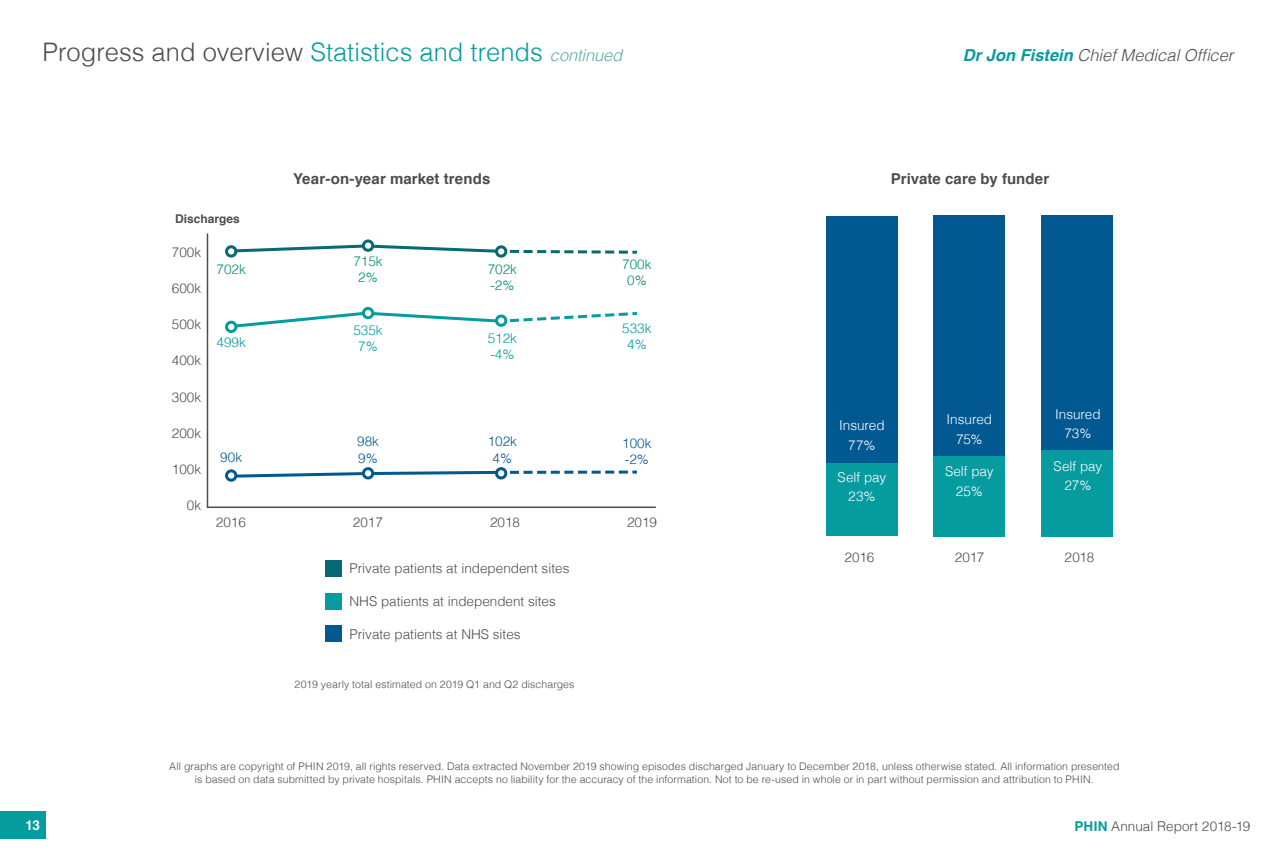
<style>
.page{position:relative;width:1276px;height:851px;background:#fff}
.page>*{position:absolute;margin:0;border:0;box-sizing:border-box;transform-origin:0 0}
.t1{font:300 25.5px "Helvetica";color:#4d4d4c}
.t2{font:italic 300 16.5px "Helvetica";color:#4d4d4c}
.t3{font:700 15px "Helvetica";letter-spacing:.005em;color:#4d4d4c}
.B{font:300 13.5px "Helvetica";color:#4d4d4c}
.B-2{font:300 13.5px/19.5px "Helvetica";color:#fff;text-align:center}
.t4{font:300 13.5px/16.2px "Helvetica";color:#008b6a;text-align:center}
.t5{font:300 13.5px/16.2px "Helvetica";color:#059b9f;text-align:center}
.t6{font:300 13.5px/16.2px "Helvetica";color:#025890}
.t7{font:700 13.5px "Helvetica";color:#fff}
.t8{font:700 12px "Helvetica";color:#4d4d4c}
.B-3{font:300 10.5px/12.6px "Helvetica";letter-spacing:.01em;color:#4d4d4c;text-align:center}
.s1{color:#059b9f}
.s2{font-style:italic;font-size:16.5px;color:#56aaae}
.s3{font-weight:700;color:#059b9f}
</style>
<div class="page">
<div style="left:1041px;top:449px;width:71px;height:87px;background:#059b9f"></div>
<div style="left:1041px;top:215px;width:71px;height:234px;background:#025890"></div>
<div style="left:933px;top:456px;width:72px;height:80px;background:#059b9f"></div>
<div style="left:933px;top:215px;width:72px;height:241px;background:#025890"></div>
<div style="left:826px;top:462px;width:71px;height:74px;background:#059b9f"></div>
<div style="left:826px;top:215px;width:71px;height:247px;background:#025890"></div>
<svg style="left:206px;top:233px;width:450px;height:275px"></svg>
<div style="left:226px;top:471px;width:10px;height:9px;background:#fff;border-radius:50%"></div>
<div style="left:225px;top:469px;width:12px;height:12px;border:3px solid #025890;border-radius:50%"></div>
<div style="left:363px;top:468px;width:10px;height:10px;background:#fff;border-radius:50%"></div>
<div style="left:362px;top:467px;width:12px;height:12px;border:3px solid #025890;border-radius:50%"></div>
<div style="left:496px;top:468px;width:10px;height:10px;background:#fff;border-radius:50%"></div>
<div style="left:495px;top:467px;width:12px;height:12px;border:3px solid #025890;border-radius:50%"></div>
<div style="left:226px;top:322px;width:10px;height:9px;background:#fff;border-radius:50%"></div>
<div style="left:225px;top:320px;width:12px;height:13px;border:3px solid #059b9f;border-radius:50%"></div>
<div style="left:363px;top:308px;width:10px;height:10px;background:#fff;border-radius:50%"></div>
<div style="left:362px;top:307px;width:12px;height:12px;border:3px solid #059b9f;border-radius:50%"></div>
<div style="left:496px;top:316px;width:10px;height:9px;background:#fff;border-radius:50%"></div>
<div style="left:495px;top:314px;width:12px;height:13px;border:3px solid #059b9f;border-radius:50%"></div>
<div style="left:226px;top:247px;width:10px;height:9px;background:#fff;border-radius:50%"></div>
<div style="left:225px;top:245px;width:12px;height:12px;border:3px solid #066974;border-radius:50%"></div>
<div style="left:363px;top:241px;width:10px;height:9px;background:#fff;border-radius:50%"></div>
<div style="left:362px;top:239px;width:12px;height:13px;border:3px solid #066974;border-radius:50%"></div>
<div style="left:496px;top:247px;width:10px;height:9px;background:#fff;border-radius:50%"></div>
<div style="left:495px;top:245px;width:12px;height:12px;border:3px solid #066974;border-radius:50%"></div>
<div style="left:326px;top:560px;width:16px;height:16px;background:#066974"></div>
<div style="left:326px;top:593px;width:16px;height:16px;background:#059b9f"></div>
<div style="left:326px;top:625px;width:16px;height:17px;background:#025890"></div>
<div style="left:0;top:811px;width:46px;height:27px;background:#059b9f"></div>
<p class="t1" style="left:43px;top:30px;width:581px">Progress and overview <span class="s1">Statistics and trends</span> <span class="s2">continued</span></p>
<p class="t2" style="left:963px;top:41px;width:272px"><span class="s3">Dr Jon Fistein</span> Chief Medical Officer</p>
<p class="t8" style="left:175px;top:209px;width:66px">Discharges</p>
<p class="B" style="left:172px;top:240px;width:31px">700k</p>
<p class="B" style="left:172px;top:276px;width:31px">600k</p>
<p class="B" style="left:172px;top:313px;width:31px">500k</p>
<p class="B" style="left:172px;top:349px;width:31px">400k</p>
<p class="B" style="left:172px;top:385px;width:31px">300k</p>
<p class="B" style="left:172px;top:421px;width:31px">200k</p>
<p class="B" style="left:172px;top:458px;width:31px">100k</p>
<p class="B" style="left:187px;top:494px;width:16px">0k</p>
<p class="t4" style="left:216px;top:260px;width:31px">702k</p>
<p class="t5" style="left:216px;top:333px;width:31px">499k</p>
<p class="t6" style="left:220px;top:448px;width:23px">90k</p>
<p class="B" style="left:216px;top:511px;width:32px">2016</p>
<p class="t3" style="left:293px;top:167px;width:199px">Year-on-year market trends</p>
<p class="t4" style="left:353px;top:252px;width:31px">715k<br>2%</p>
<p class="t4" style="left:488px;top:260px;width:31px;text-align:left">702k -2%</p>
<p class="t4" style="left:622px;top:255px;width:31px">700k<br>0%</p>
<p class="t5" style="left:353px;top:321px;width:31px">535k<br>7%</p>
<p class="t5" style="left:488px;top:329px;width:31px;text-align:left">512k -4%</p>
<p class="t5" style="left:622px;top:319px;width:31px">533k<br>4%</p>
<p class="t6" style="left:357px;top:432px;width:23px">98k<br>9%</p>
<p class="t6" style="left:488px;top:432px;width:31px;text-align:center">102k<br>4%</p>
<p class="t6" style="left:622px;top:434px;width:31px">100k -2%</p>
<p class="B" style="left:353px;top:511px;width:32px">2017</p>
<p class="B" style="left:490px;top:511px;width:32px">2018</p>
<p class="B" style="left:627px;top:511px;width:32px">2019</p>
<p class="B" style="left:349px;top:556px;width:221px">Private patients at independent sites</p>
<p class="B" style="left:349px;top:589px;width:208px">NHS patients at independent sites</p>
<p class="B" style="left:349px;top:622px;width:173px">Private patients at NHS sites</p>
<p class="B-3" style="left:294px;top:677px;width:281px">2019 yearly total estimated on 2019 Q1 and Q2 discharges</p>
<p class="t3" style="left:891px;top:167px;width:160px">Private care by funder</p>
<p class="B-2" style="left:839px;top:414px;width:47px">Insured<br>77%</p>
<p class="B-2" style="left:837px;top:466px;width:50px">Self pay<br>23%</p>
<p class="B" style="left:844px;top:545px;width:31px">2016</p>
<p class="B-2" style="left:946px;top:409px;width:47px">Insured<br>75%</p>
<p class="B-2" style="left:945px;top:460px;width:50px">Self pay<br>25%</p>
<p class="B" style="left:955px;top:545px;width:31px">2017</p>
<p class="B-2" style="left:1055px;top:403px;width:47px">Insured<br>73%</p>
<p class="B-2" style="left:1053px;top:455px;width:50px">Self pay<br>27%</p>
<p class="B" style="left:1064px;top:545px;width:31px">2018</p>
<p class="B-3" style="left:169px;top:759px;width:951px">All graphs are copyright of PHIN 2019, all rights reserved. Data extracted November 2019 showing episodes discharged January to December 2018, unless otherwise stated. All information presented is based on data submitted by private hospitals. PHIN accepts no liability for the accuracy of the information. Not to be re-used in whole or in part without permission and attribution to PHIN.</p>
<p class="t7" style="left:26px;top:814px;width:16px">13</p>
<p class="B" style="left:1074px;top:814px;width:177px"><span class="s3">PHIN</span> Annual Report 2018-19</p>
</div>
